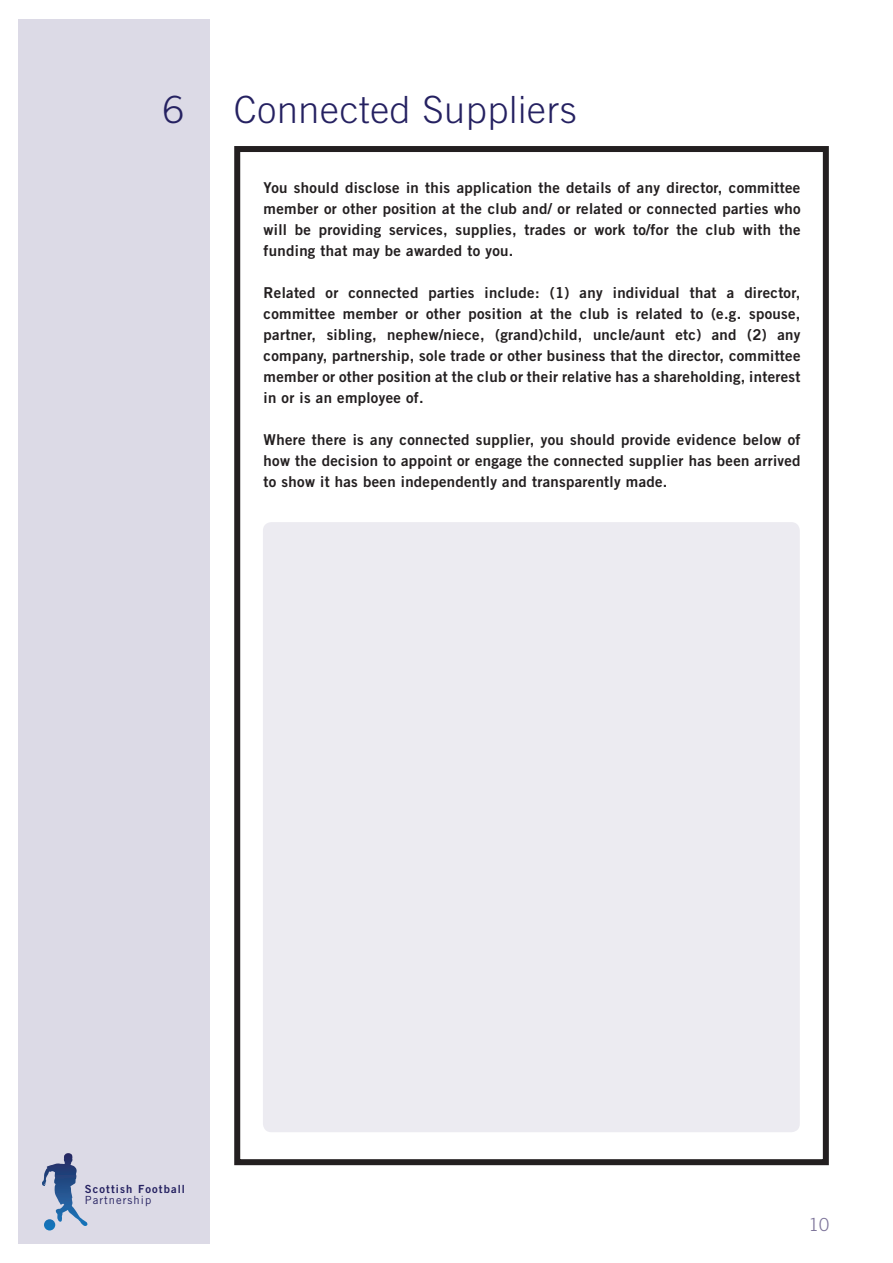
<style>
.page{position:relative;width:893px;height:1263px;background:#fff}
.page>*{position:absolute;margin:0;border:0;box-sizing:border-box;transform-origin:0 0}
.t1{font:300 37.5px "Trade Gothic";letter-spacing:.02em;color:#252161}
.t2{font:300 18px "Trade Gothic";color:#7c7399}
.t3{font:15px/21px "Trade Gothic Bold Two";letter-spacing:.02em;color:#231f20;text-align:justify}
.t4{font:11.25px "Trade Gothic Bold Two";letter-spacing:.1em;color:#252161}
.t5{font:11.25px "Trade Gothic";letter-spacing:.095em;color:#252161}
</style>
<div class="page">
<div style="left:18px;top:19px;width:192px;height:1225px;background:#dcdae6"></div>
<svg style="left:42px;top:1153px;width:25px;height:33px"></svg>
<div style="left:263px;top:522px;width:537px;height:610px;background:#ecebf1;border-radius:9px"></div>
<div style="left:234px;top:146px;width:595px;height:1019px;border:6px solid #231f20"></div>
<h1 class="t1" style="left:163px;top:88px;width:22px">6</h1>
<h1 class="t1" style="left:234px;top:88px;width:344px">Connected Suppliers</h1>
<p class="t3" style="left:264px;top:177px;width:538px">You should disclose in this application the details of any director, committee member or other position at the club and/ or related or connected parties who will be providing services, supplies, trades or work to/for the club with the funding that may be awarded to you.</p>
<p class="t3" style="left:264px;top:282px;width:538px">Related or connected parties include: (1) any individual that a director, committee member or other position at the club is related to (e.g. spouse, partner, sibling, nephew/niece, (grand)child, uncle/aunt etc) and (2) any company, partnership, sole trade or other business that the director, committee member or other position at the club or their relative has a shareholding, interest in or is an employee of.</p>
<p class="t3" style="left:264px;top:429px;width:538px">Where there is any connected supplier, you should provide evidence below of how the decision to appoint or engage the connected supplier has been arrived to show it has been independently and transparently made.</p>
<p class="t4" style="left:85px;top:1182px;width:102px">Scottish Football</p>
<p class="t5" style="left:85px;top:1193px;width:68px">Partnership</p>
<p class="t2" style="left:809px;top:1213px;width:22px">10</p>
</div>
